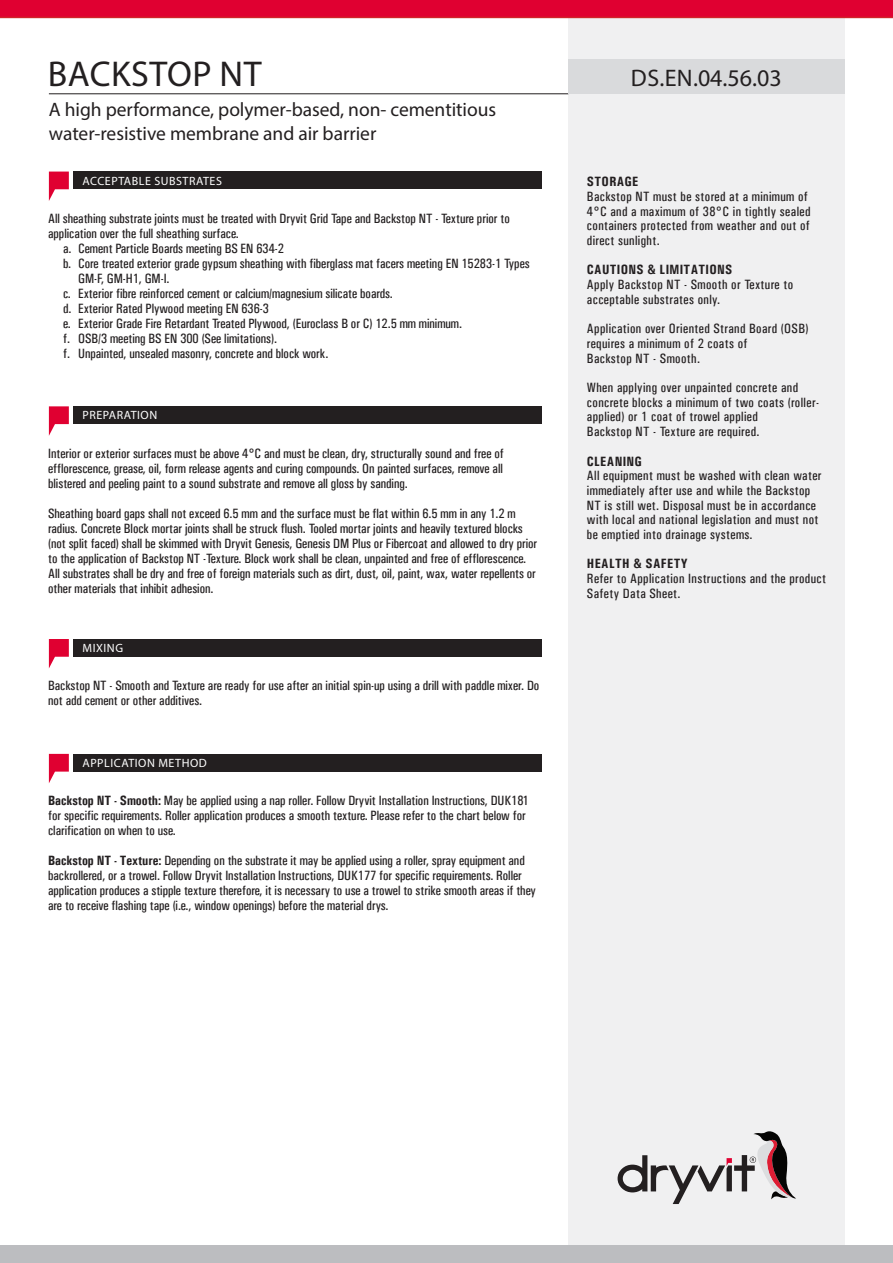
<style>
.page{position:relative;width:893px;height:1263px;background:#fff}
.page>*{position:absolute;margin:0;border:0;box-sizing:border-box;transform-origin:0 0}
.t1{font:36px "Myriad Pro";letter-spacing:.015em;color:#231f20}
.t2{font:24px "Myriad Pro";color:#231f20}
.t3{font:19.5px/23.4px "Myriad Pro";letter-spacing:-.005em;color:#231f20}
.t4{font:13.5px/15px "Univers Condensed";letter-spacing:-.005em;color:#231f20}
.t5{font:13.5px/14.7px "Univers Condensed";letter-spacing:.025em;color:#231f20}
.t6{font:700 13.5px "Univers Condensed";letter-spacing:.025em;color:#231f20}
.t7{font:12px "Myriad Pro";letter-spacing:.045em;color:#fff}
.s1{font-weight:700}
</style>
<div class="page">
<div style="left:568px;top:0;width:277px;height:1263px;background:#f0f0f1"></div>
<hr style="left:49px;top:93px;width:519px;height:1px;background:#231f20">
<svg style="left:0;top:0;width:893px;height:18px;background:#de0230"></svg>
<svg style="left:618px;top:1131px;width:178px;height:73px"></svg>
<div style="left:0;top:1245px;width:893px;height:18px;background:#bcbdc0"></div>
<div style="left:568px;top:59px;width:277px;height:35px;background:#d9dadc"></div>
<div style="left:73px;top:172px;width:469px;height:17px;background:#231f20"></div>
<svg style="left:49px;top:172px;width:20px;height:29px"></svg>
<div style="left:73px;top:406px;width:469px;height:18px;background:#231f20"></div>
<svg style="left:49px;top:406px;width:20px;height:30px"></svg>
<div style="left:73px;top:639px;width:469px;height:18px;background:#231f20"></div>
<svg style="left:49px;top:639px;width:20px;height:29px"></svg>
<div style="left:73px;top:754px;width:469px;height:18px;background:#231f20"></div>
<svg style="left:49px;top:754px;width:20px;height:29px"></svg>
<p class="t1" style="left:48px;top:52px;width:215px">BACKSTOP NT</p>
<p class="t3" style="left:49px;top:98px;width:449px">A high performance, polymer-based, non- cementitious water-resistive membrane and air barrier</p>
<p class="t7" style="left:83px;top:173px;width:141px">ACCEPTABLE SUBSTRATES</p>
<p class="t4" style="left:48px;top:211px;width:463px">All sheathing substrate joints must be treated with Dryvit Grid Tape and Backstop NT - Texture prior to application over the full sheathing surface.</p>
<p class="t4" style="left:63px;top:241px;width:222px">a. Cement Particle Boards meeting BS EN 634-2</p>
<p class="t4" style="left:78px;top:256px;width:453px;text-indent:-15px">b. Core treated exterior grade gypsum sheathing with fiberglass mat facers meeting EN 15283-1 Types<br>GM-F, GM-H1, GM-I.</p>
<p class="t4" style="left:63px;top:286px;width:331px">c. Exterior fibre reinforced cement or calcium/magnesium silicate boards.</p>
<p class="t4" style="left:63px;top:301px;width:207px">d. Exterior Rated Plywood meeting EN 636-3</p>
<p class="t4" style="left:63px;top:316px;width:400px">e. Exterior Grade Fire Retardant Treated Plywood, (Euroclass B or C) 12.5 mm minimum.</p>
<p class="t4" style="left:63px;top:331px;width:215px">f. OSB/3 meeting BS EN 300 (See limitations).</p>
<p class="t4" style="left:63px;top:346px;width:267px">f. Unpainted, unsealed masonry, concrete and block work.</p>
<p class="t7" style="left:83px;top:408px;width:76px">PREPARATION</p>
<p class="t4" style="left:48px;top:445px;width:457px;text-align:justify">Interior or exterior surfaces must be above 4°C and must be clean, dry, structurally sound and free of efflorescence, grease, oil, form release agents and curing compounds. On painted surfaces, remove all blistered and peeling paint to a sound substrate and remove all gloss by sanding.</p>
<p class="t4" style="left:48px;top:505px;width:491px">Sheathing board gaps shall not exceed 6.5 mm and the surface must be flat within 6.5 mm in any 1.2 m radius. Concrete Block mortar joints shall be struck flush. Tooled mortar joints and heavily textured blocks (not split faced) shall be skimmed with Dryvit Genesis, Genesis DM Plus or Fibercoat and allowed to dry prior to the application of Backstop NT -Texture. Block work shall be clean, unpainted and free of efflorescence.<br>All substrates shall be dry and free of foreign materials such as dirt, dust, oil, paint, wax, water repellents or other materials that inhibit adhesion.</p>
<p class="t7" style="left:83px;top:641px;width:42px">MIXING</p>
<p class="t4" style="left:48px;top:678px;width:493px">Backstop NT - Smooth and Texture are ready for use after an initial spin-up using a drill with paddle mixer. Do not add cement or other additives.</p>
<p class="t7" style="left:83px;top:755px;width:126px">APPLICATION METHOD</p>
<p class="t4" style="left:48px;top:793px;width:482px"><span class="s1">Backstop NT - Smooth:</span> May be applied using a nap roller. Follow Dryvit Installation Instructions, DUK181 for specific requirements. Roller application produces a smooth texture. Please refer to the chart below for clarification on when to use.</p>
<p class="t4" style="left:48px;top:853px;width:489px"><span class="s1">Backstop NT - Texture:</span> Depending on the substrate it may be applied using a roller, spray equipment and backrollered, or a trowel. Follow Dryvit Installation Instructions, DUK177 for specific requirements. Roller application produces a stipple texture therefore, it is necessary to use a trowel to strike smooth areas if they are to receive flashing tape (i.e., window openings) before the material drys.</p>
<p class="t2" style="left:631px;top:63px;width:152px">DS.EN.04.56.03</p>
<p class="t6" style="left:587px;top:173px;width:53px">STORAGE</p>
<p class="t5" style="left:587px;top:189px;width:225px">Backstop NT must be stored at a minimum of 4°C and a maximum of 38°C in tightly sealed containers protected from weather and out of direct sunlight.</p>
<p class="t6" style="left:587px;top:262px;width:147px">CAUTIONS &amp; LIMITATIONS</p>
<p class="t5" style="left:587px;top:277px;width:208px">Apply Backstop NT - Smooth or Texture to acceptable substrates only.</p>
<p class="t5" style="left:587px;top:321px;width:223px">Application over Oriented Strand Board (OSB) requires a minimum of 2 coats of<br>Backstop NT - Smooth.</p>
<p class="t5" style="left:587px;top:380px;width:234px">When applying over unpainted concrete and concrete blocks a minimum of two coats (roller&shy;applied) or 1 coat of trowel applied<br>Backstop NT - Texture are required.</p>
<p class="t6" style="left:587px;top:453px;width:57px">CLEANING</p>
<p class="t5" style="left:587px;top:468px;width:236px">All equipment must be washed with clean water immediately after use and while the Backstop NT is still wet. Disposal must be in accordance with local and national legislation and must not be emptied into drainage systems.</p>
<p class="t6" style="left:587px;top:556px;width:102px">HEALTH &amp; SAFETY</p>
<p class="t5" style="left:587px;top:571px;width:241px">Refer to Application Instructions and the product<br>Safety Data Sheet.</p>
</div>
